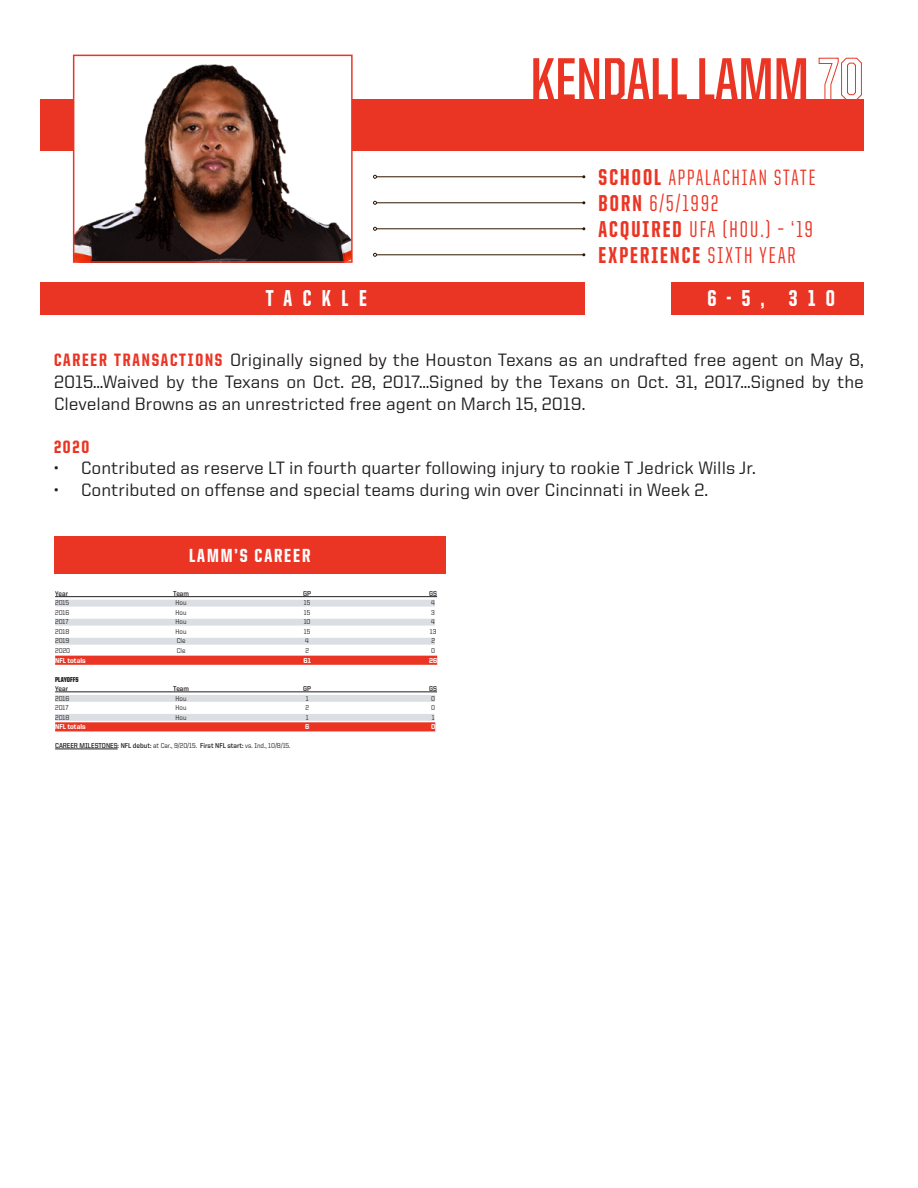
<style>
.page{position:relative;width:918px;height:1188px;background:#fff}
.page>*{position:absolute;margin:0;border:0;box-sizing:border-box;transform-origin:0 0}
.t1{font:700 60px "United Sans Cond";color:#eb3524}
.t2{font:500 23.1px "United Sans Cond";letter-spacing:.1em;color:#eb3524;scale:.91 1}
.t3{font:800 23.1px "United Sans Cond";letter-spacing:.1em;color:#eb3524;scale:.91 1}
.t4{font:800 23.1px "United Sans Cond";letter-spacing:.5em;color:#fff;scale:.91 1}
.t5{font:500 22.35px "United Sans Cond";letter-spacing:.1em;color:#eb3524;scale:.91 1}
.t6{font:800 19.05px "United Sans Cond";letter-spacing:.1em;color:#fff}
.t7{font:500 18px/21.6px "United Sans Reg";color:#231f20;text-align:justify}
.t8{font:800 18px "United Sans Cond";color:#eb3524}
.t9{font:700 7.2px "United Sans Reg";color:#231f20;scale:.9 1}
.t10{font:500 7.2px "United Sans Reg";color:#231f20;scale:.9 1}
.t11{font:800 7.2px "United Sans Reg";color:#fff;scale:.9 1}
.t12{font:900 7.2px "United Sans Cond";color:#231f20}
.s1{font-weight:800;font-size:23.1px}
.s2{font-weight:800}
.s3{font-weight:500}
.s4{font-family:"United Sans Cond";font-weight:800;color:#eb3524}
.s5{font-size:6.9px}
</style>
<div class="page">
<div style="left:40px;top:100px;width:824px;height:51px;background:#eb3524"></div>
<div style="left:40px;top:282px;width:545px;height:33px;background:#eb3524"></div>
<hr style="left:377px;top:176px;width:207px;height:1px;background:#2e1700">
<svg style="left:373px;top:175px;width:4px;height:4px"></svg>
<img style="left:76px;top:64px;width:274px;height:196px">
<div style="left:73px;top:55px;width:280px;height:208px;border:2px solid #eb3524"></div>
<hr style="left:377px;top:202px;width:207px;height:1px;background:#2e1700">
<svg style="left:373px;top:201px;width:4px;height:4px"></svg>
<hr style="left:377px;top:228px;width:207px;height:1px;background:#2e1700">
<svg style="left:373px;top:227px;width:4px;height:4px"></svg>
<hr style="left:377px;top:254px;width:207px;height:1px;background:#2e1700">
<svg style="left:373px;top:253px;width:4px;height:4px"></svg>
<div style="left:672px;top:282px;width:192px;height:33px;background:#eb3524"></div>
<div style="left:54px;top:536px;width:392px;height:38px;background:#eb3524"></div>
<hr style="left:59px;top:596px;width:378px;height:1px;background:#231f20">
<div style="left:55px;top:600px;width:380px;height:7px;background:#dbdfe3"></div>
<div style="left:55px;top:619px;width:380px;height:7px;background:#dbdfe3"></div>
<div style="left:55px;top:638px;width:380px;height:7px;background:#dbdfe3"></div>
<div style="left:55px;top:656px;width:382px;height:9px;background:#eb3524"></div>
<hr style="left:59px;top:692px;width:378px;height:1px;background:#231f20">
<div style="left:55px;top:695px;width:380px;height:7px;background:#dbdfe3"></div>
<div style="left:55px;top:714px;width:380px;height:7px;background:#dbdfe3"></div>
<div style="left:55px;top:722px;width:380px;height:9px;background:#eb3524"></div>
<hr style="left:55px;top:749px;width:63px;height:1px;background:#231f20">
<p class="t1" style="left:530px;top:48px;width:335px">KENDALL LAMM 70</p>
<p class="t5" style="left:599px;top:166px;width:240px"><span class="s1">SCHOOL</span> APPALACHIAN STATE</p>
<p class="t2" style="left:599px;top:191px;width:133px"><span class="s2">BORN</span> 6/5/1992</p>
<p class="t2" style="left:599px;top:217px;width:237px"><span class="s2">ACQUIRED</span> UFA (HOU.) – ‘19</p>
<p class="t4" style="left:266px;top:286px;width:113px">TACKLE</p>
<p class="t3" style="left:599px;top:243px;width:218px">EXPERIENCE <span class="s3">SIXTH YEAR</span></p>
<p class="t4" style="left:707px;top:286px;width:142px">6-5, 310</p>
<p class="t7" style="left:54px;top:349px;width:811px"><span class="s4">CAREER TRANSACTIONS</span> Originally signed by the Houston Texans as an undrafted free agent on May 8, 2015…Waived by the Texans on Oct. 28, 2017…Signed by the Texans on Oct. 31, 2017…Signed by the Cleveland Browns as an unrestricted free agent on March 15, 2019.</p>
<p class="t8" style="left:54px;top:437px;width:37px">2020</p>
<p class="t7" style="left:54px;top:457px;width:704px">• Contributed as reserve LT in fourth quarter following injury to rookie T Jedrick Wills Jr.</p>
<p class="t7" style="left:54px;top:479px;width:656px">• Contributed on offense and special teams during win over Cincinnati in Week 2.</p>
<p class="t6" style="left:189px;top:546px;width:123px">LAMM’S CAREER</p>
<p class="t9" style="left:55px;top:590px;width:16px"><span class="s5">Y</span>ear</p>
<p class="t9" style="left:173px;top:590px;width:19px">Team</p>
<p class="t9" style="left:303px;top:590px;width:10px">GP</p>
<p class="t9" style="left:429px;top:590px;width:10px">GS</p>
<p class="t10" style="left:55px;top:599px;width:17px">2015</p>
<p class="t10" style="left:176px;top:599px;width:14px">Hou</p>
<p class="t10" style="left:304px;top:599px;width:9px">15</p>
<p class="t10" style="left:431px;top:599px;width:6px">4</p>
<p class="t10" style="left:55px;top:609px;width:17px">2016</p>
<p class="t10" style="left:176px;top:609px;width:14px">Hou</p>
<p class="t10" style="left:304px;top:609px;width:9px">15</p>
<p class="t10" style="left:431px;top:609px;width:6px">3</p>
<p class="t10" style="left:55px;top:618px;width:16px">2017</p>
<p class="t10" style="left:176px;top:618px;width:14px">Hou</p>
<p class="t10" style="left:304px;top:618px;width:9px">10</p>
<p class="t10" style="left:431px;top:618px;width:6px">4</p>
<p class="t10" style="left:55px;top:628px;width:17px">2018</p>
<p class="t10" style="left:176px;top:628px;width:14px">Hou</p>
<p class="t10" style="left:304px;top:628px;width:9px">15</p>
<p class="t10" style="left:430px;top:628px;width:9px">13</p>
<p class="t10" style="left:55px;top:637px;width:17px">2019</p>
<p class="t10" style="left:177px;top:637px;width:11px">Cle</p>
<p class="t10" style="left:305px;top:637px;width:6px">4</p>
<p class="t10" style="left:431px;top:637px;width:5px">2</p>
<p class="t10" style="left:55px;top:647px;width:18px">2020</p>
<p class="t10" style="left:177px;top:647px;width:11px">Cle</p>
<p class="t10" style="left:305px;top:647px;width:5px">2</p>
<p class="t10" style="left:431px;top:647px;width:6px">0</p>
<p class="t11" style="left:55px;top:656px;width:35px">NFL totals</p>
<p class="t11" style="left:303px;top:656px;width:10px">61</p>
<p class="t11" style="left:429px;top:656px;width:11px">26</p>
<p class="t12" style="left:55px;top:675px;width:25px">PLAYOFFS</p>
<p class="t9" style="left:55px;top:685px;width:16px"><span class="s5">Y</span>ear</p>
<p class="t9" style="left:173px;top:685px;width:19px">Team</p>
<p class="t9" style="left:303px;top:685px;width:10px">GP</p>
<p class="t9" style="left:429px;top:685px;width:10px">GS</p>
<p class="t10" style="left:55px;top:694px;width:17px">2016</p>
<p class="t10" style="left:176px;top:694px;width:14px">Hou</p>
<p class="t10" style="left:306px;top:694px;width:5px">1</p>
<p class="t10" style="left:431px;top:694px;width:6px">0</p>
<p class="t10" style="left:55px;top:704px;width:16px">2017</p>
<p class="t10" style="left:176px;top:704px;width:14px">Hou</p>
<p class="t10" style="left:305px;top:704px;width:5px">2</p>
<p class="t10" style="left:431px;top:704px;width:6px">0</p>
<p class="t10" style="left:55px;top:713px;width:17px">2018</p>
<p class="t10" style="left:176px;top:713px;width:14px">Hou</p>
<p class="t10" style="left:306px;top:713px;width:5px">1</p>
<p class="t10" style="left:432px;top:713px;width:5px">1</p>
<p class="t11" style="left:55px;top:723px;width:35px">NFL totals</p>
<p class="t11" style="left:305px;top:723px;width:6px">6</p>
<p class="t11" style="left:431px;top:723px;width:6px">0</p>
<p class="t9" style="left:55px;top:742px;width:263px">CAREER MILESTONES: NFL debut: <span class="s3">at Car., 9/20/15.</span> First NFL start: <span class="s3">vs. Ind., 10/8/15.</span></p>
</div>
